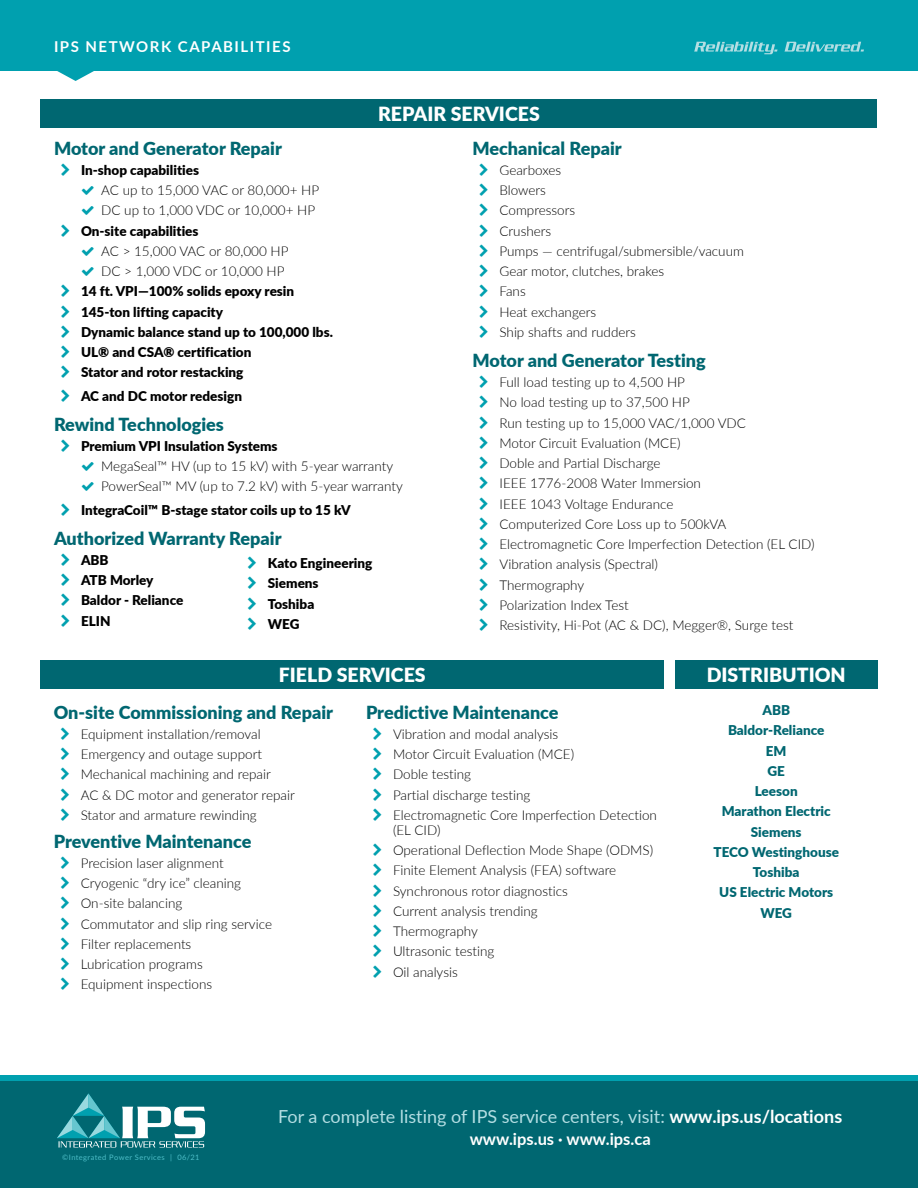
<style>
.page{position:relative;width:918px;height:1188px;background:#fff}
.page>*{position:absolute;margin:0;border:0;box-sizing:border-box;transform-origin:0 0}
.t1{font:900 19.5px "Lato";color:#fff}
.t2{font:900 18px "Lato";color:#006771}
.t3{font:18px "Lato";color:#b4dee3}
.t4{font:700 16.5px "Lato";color:#fff}
.t5{font:700 15px "Lato";letter-spacing:.1em;color:#fff}
.t6{font:300 13.5px/20.2px "Lato";color:#000}
.t7{font:900 13.5px/20.2px "Lato";color:#000}
.t8{font:900 13.5px/20.2px "Lato";color:#006771;text-align:center}
.t9{font:7.5px "Lato";letter-spacing:.05em;color:#4dbdc7}
.s1{font-weight:700;color:#fff}
</style>
<div class="page">
<div style="left:0;top:0;width:918px;height:70px;background:#00a0af"></div>
<svg style="left:54px;top:70px;width:43px;height:11px"></svg>
<svg style="left:694px;top:42px;width:170px;height:12px"></svg>
<div style="left:0;top:1078px;width:918px;height:110px;background:#006771"></div>
<svg style="left:57px;top:1094px;width:148px;height:54px"></svg>
<div style="left:0;top:1075px;width:918px;height:5px;background:#00a0af"></div>
<div style="left:40px;top:99px;width:838px;height:28px;background:#006771"></div>
<div style="left:40px;top:660px;width:624px;height:29px;background:#006771"></div>
<div style="left:675px;top:660px;width:203px;height:29px;background:#006771"></div>
<p class="t5" style="left:54px;top:35px;width:238px">IPS NETWORK CAPABILITIES</p>
<h1 class="t1" style="left:378px;top:99px;width:163px">REPAIR SERVICES</h1>
<h2 class="t2" style="left:54px;top:135px;width:229px">Motor and Generator Repair</h2>
<p class="t7" style="left:81px;top:159px;width:120px">In-shop capabilities</p>
<p class="t6" style="left:101px;top:180px;width:219px">AC up to 15,000 VAC or 80,000+ HP<br>DC up to 1,000 VDC or 10,000+ HP</p>
<p class="t7" style="left:81px;top:220px;width:119px">On-site capabilities</p>
<p class="t6" style="left:101px;top:240px;width:189px">AC &gt; 15,000 VAC or 80,000 HP<br>DC &gt; 1,000 VDC or 10,000 HP</p>
<p class="t7" style="left:81px;top:281px;width:253px">14 ft. VPI—100% solids epoxy resin<br>145-ton lifting capacity<br>Dynamic balance stand up to 100,000 lbs.<br>UL® and CSA® certification<br>Stator and rotor restacking</p>
<p class="t7" style="left:81px;top:385px;width:163px">AC and DC motor redesign</p>
<h2 class="t2" style="left:54px;top:411px;width:171px">Rewind Technologies</h2>
<p class="t7" style="left:81px;top:435px;width:198px">Premium VPI Insulation Systems</p>
<p class="t6" style="left:101px;top:456px;width:303px">MegaSeal™ HV (up to 15 kV) with 5-year warranty<br>PowerSeal™ MV (up to 7.2 kV) with 5-year warranty</p>
<p class="t7" style="left:81px;top:499px;width:271px">IntegraCoil™ B-stage stator coils up to 15 kV</p>
<h2 class="t2" style="left:54px;top:525px;width:229px">Authorized Warranty Repair</h2>
<p class="t7" style="left:81px;top:549px;width:104px">ABB<br>ATB Morley<br>Baldor - Reliance<br>ELIN</p>
<p class="t7" style="left:268px;top:553px;width:106px">Kato Engineering<br>Siemens<br>Toshiba<br>WEG</p>
<h2 class="t2" style="left:472px;top:135px;width:151px">Mechanical Repair</h2>
<p class="t6" style="left:500px;top:159px;width:246px">Gearboxes<br>Blowers<br>Compressors<br>Crushers<br>Pumps — centrifugal/submersible/vacuum<br>Gear motor, clutches, brakes<br>Fans<br>Heat exchangers<br>Ship shafts and rudders</p>
<h2 class="t2" style="left:472px;top:347px;width:235px">Motor and Generator Testing</h2>
<p class="t6" style="left:500px;top:372px;width:317px">Full load testing up to 4,500 HP<br>No load testing up to 37,500 HP<br>Run testing up to 15,000 VAC/1,000 VDC<br>Motor Circuit Evaluation (MCE)<br>Doble and Partial Discharge<br>IEEE 1776-2008 Water Immersion<br>IEEE 1043 Voltage Endurance<br>Computerized Core Loss up to 500kVA Electromagnetic Core Imperfection Detection (EL CID)<br>Vibration analysis (Spectral)<br>Thermography<br>Polarization Index Test<br>Resistivity, Hi-Pot (AC &amp; DC), Megger®, Surge test</p>
<h1 class="t1" style="left:279px;top:660px;width:148px">FIELD SERVICES</h1>
<h1 class="t1" style="left:707px;top:660px;width:141px">DISTRIBUTION</h1>
<h2 class="t2" style="left:54px;top:699px;width:281px">On-site Commissioning and Repair</h2>
<p class="t6" style="left:81px;top:723px;width:216px">Equipment installation/removal<br>Emergency and outage support<br>Mechanical machining and repair<br>AC &amp; DC motor and generator repair<br>Stator and armature rewinding</p>
<h2 class="t2" style="left:54px;top:828px;width:199px">Preventive Maintenance</h2>
<p class="t6" style="left:81px;top:852px;width:193px">Precision laser alignment<br>Cryogenic “dry ice” cleaning<br>On-site balancing<br>Commutator and slip ring service<br>Filter replacements<br>Lubrication programs<br>Equipment inspections</p>
<h2 class="t2" style="left:366px;top:699px;width:194px">Predictive Maintenance</h2>
<p class="t6" style="left:393px;top:723px;width:265px">Vibration and modal analysis<br>Motor Circuit Evaluation (MCE)<br>Doble testing<br>Partial discharge testing<br>Electromagnetic Core Imperfection Detection</p>
<p class="t6" style="left:393px;top:819px;width:262px">(EL CID)<br>Operational Deflection Mode Shape (ODMS)<br>Finite Element Analysis (FEA) software<br>Synchronous rotor diagnostics<br>Current analysis trending<br>Thermography<br>Ultrasonic testing<br>Oil analysis</p>
<p class="t8" style="left:713px;top:699px;width:127px">ABB<br>Baldor-Reliance<br>EM<br>GE<br>Leeson<br>Marathon Electric<br>Siemens<br>TECO Westinghouse<br>Toshiba<br>US Electric Motors<br>WEG</p>
<p class="t9" style="left:62px;top:1151px;width:139px">©Integrated Power Services | 06/21</p>
<h2 class="t3" style="left:278px;top:1103px;width:566px">For a complete listing of IPS service centers, visit: <span class="s1">www.ips.us/locations</span></h2>
<p class="t4" style="left:470px;top:1127px;width:183px">www.ips.us · www.ips.ca</p>
</div>
